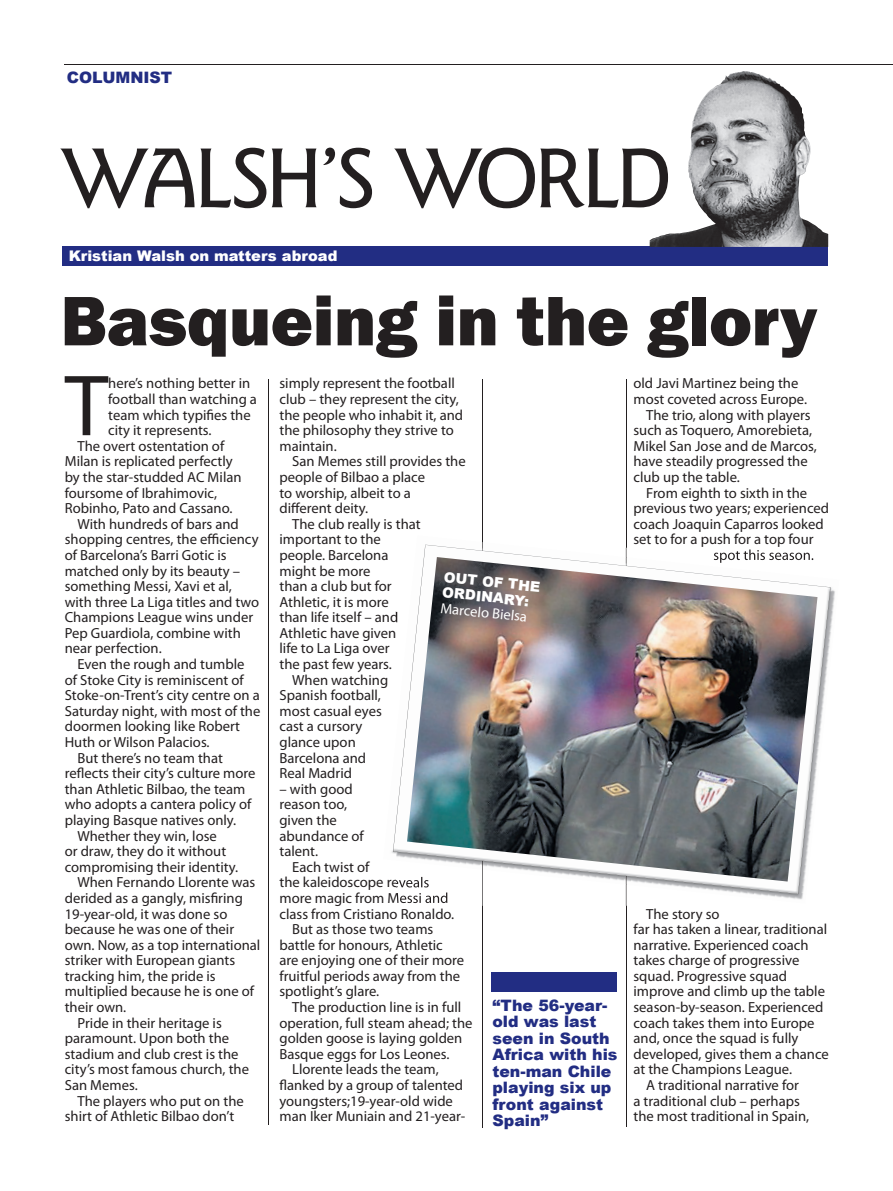
<style>
.page{position:relative;width:893px;height:1191px;background:#fff}
.page>*{position:absolute;margin:0;border:0;box-sizing:border-box;transform-origin:0 0}
.t1{font:87.45px "Myriad Pro";color:#231f20}
.t2{font:500 85.05px "Goudy Sans IT Cby BT";letter-spacing:-.06em;color:#231f20}
.t3{font:800 72.45px "Franklin Gothic";letter-spacing:-.005em;color:#231f20}
.t4{font:900 15.75px/16.5px "Arial";color:#222d83}
.t5{font:14.7px/15.6px "Myriad Pro";color:#231f20}
.t6{font:900 14.7px "Arial";color:#fff}
.t7{font:14.7px "Myriad Pro";color:#fff}
.t8{font:900 14.1px/15.5px "Arial";color:#fff}
</style>
<div class="page">
<hr style="left:269px;top:379px;width:1px;height:746px;background:#231f20">
<hr style="left:482px;top:378px;width:1px;height:749px;background:#231f20">
<hr style="left:626px;top:378px;width:1px;height:748px;background:#231f20">
<hr style="left:64px;top:64px;width:829px;height:1px;background:#231f20">
<div style="left:491px;top:972px;width:126px;height:20px;background:#222d83"></div>
<img style="left:393px;top:544px;width:437px;height:350px">
<img style="left:407px;top:557px;width:410px;height:324px">
<div style="left:62px;top:247px;width:766px;height:19px;background:#222d83"></div>
<img style="left:650px;top:71px;width:178px;height:176px">
<p class="t4" style="left:67px;top:68px;width:107px">COLUMNIST</p>
<h2 class="t2" style="left:61px;top:126px;width:613px">WALSH’S WORLD</h2>
<p class="t6" style="left:69px;top:245px;width:270px">Kristian Walsh on matters abroad</p>
<h3 class="t3" style="left:61px;top:274px;width:758px">Basqueing in the glory</h3>
<h1 class="t1" style="left:65px;top:352px;width:45px">T</h1>
<p class="t5" style="left:108px;top:375px;width:144px">here’s nothing better in</p>
<p class="t5" style="left:108px;top:391px;width:150px">football than watching a</p>
<p class="t5" style="left:108px;top:406px;width:144px">team which typifies the</p>
<p class="t5" style="left:108px;top:422px;width:105px">city it represents.</p>
<p class="t5" style="left:78px;top:438px;width:148px">The overt ostentation of</p>
<p class="t5" style="left:65px;top:453px;width:169px">Milan is replicated perfectly</p>
<p class="t5" style="left:65px;top:469px;width:178px">by the star-studded AC Milan</p>
<p class="t5" style="left:65px;top:484px;width:154px">foursome of Ibrahimovic,</p>
<p class="t5" style="left:65px;top:500px;width:169px">Robinho, Pato and Cassano.</p>
<p class="t5" style="left:78px;top:516px;width:163px">With hundreds of bars and</p>
<p class="t5" style="left:65px;top:531px;width:195px">shopping centres, the efficiency</p>
<p class="t5" style="left:65px;top:547px;width:163px">of Barcelona’s Barri Gotic is</p>
<p class="t5" style="left:65px;top:562px;width:177px">matched only by its beauty –</p>
<p class="t5" style="left:65px;top:578px;width:169px">something Messi, Xavi et al,</p>
<p class="t5" style="left:65px;top:594px;width:196px">with three La Liga titles and two</p>
<p class="t5" style="left:65px;top:609px;width:190px">Champions League wins under</p>
<p class="t5" style="left:65px;top:625px;width:178px">Pep Guardiola, combine with</p>
<p class="t5" style="left:65px;top:640px;width:98px">near perfection.</p>
<p class="t5" style="left:78px;top:656px;width:168px">Even the rough and tumble</p>
<p class="t5" style="left:65px;top:671px;width:181px">of Stoke City is reminiscent of</p>
<p class="t5" style="left:65px;top:687px;width:197px">Stoke-on-Trent’s city centre on a</p>
<p class="t5" style="left:65px;top:703px;width:197px">Saturday night, with most of the</p>
<p class="t5" style="left:65px;top:718px;width:177px">doormen looking like Robert</p>
<p class="t5" style="left:65px;top:734px;width:146px">Huth or Wilson Palacios.</p>
<p class="t5" style="left:78px;top:749px;width:147px">But there’s no team that</p>
<p class="t5" style="left:65px;top:765px;width:192px">reflects their city’s culture more</p>
<p class="t5" style="left:65px;top:781px;width:182px">than Athletic Bilbao, the team</p>
<p class="t5" style="left:65px;top:796px;width:188px">who adopts a cantera policy of</p>
<p class="t5" style="left:65px;top:812px;width:173px">playing Basque natives only.</p>
<p class="t5" style="left:78px;top:827px;width:141px">Whether they win, lose</p>
<p class="t5" style="left:65px;top:843px;width:163px">or draw, they do it without</p>
<p class="t5" style="left:65px;top:858px;width:175px">compromising their identity.</p>
<p class="t5" style="left:78px;top:874px;width:179px">When Fernando Llorente was</p>
<p class="t5" style="left:65px;top:890px;width:180px">derided as a gangly, misfiring</p>
<p class="t5" style="left:65px;top:905px;width:164px">19-year-old, it was done so</p>
<p class="t5" style="left:65px;top:921px;width:171px">because he was one of their</p>
<p class="t5" style="left:65px;top:936px;width:197px">own. Now, as a top international</p>
<p class="t5" style="left:65px;top:952px;width:172px">striker with European giants</p>
<p class="t5" style="left:65px;top:968px;width:153px">tracking him, the pride is</p>
<p class="t5" style="left:65px;top:983px;width:191px">multiplied because he is one of</p>
<p class="t5" style="left:65px;top:999px;width:63px">their own.</p>
<p class="t5" style="left:78px;top:1014px;width:146px">Pride in their heritage is</p>
<p class="t5" style="left:65px;top:1030px;width:166px">paramount. Upon both the</p>
<p class="t5" style="left:65px;top:1045px;width:175px">stadium and club crest is the</p>
<p class="t5" style="left:65px;top:1061px;width:186px">city’s most famous church, the</p>
<p class="t5" style="left:65px;top:1077px;width:74px">San Memes.</p>
<p class="t5" style="left:78px;top:1092px;width:168px">The players who put on the</p>
<p class="t5" style="left:65px;top:1108px;width:171px">shirt of Athletic Bilbao don’t</p>
<p class="t5" style="left:279px;top:375px;width:185px">simply represent the football club – they represent the city, the people who inhabit it, and the philosophy they strive to maintain.</p>
<p class="t5" style="left:292px;top:453px;width:175px">San Memes still provides the</p>
<p class="t5" style="left:279px;top:469px;width:147px">people of Bilbao a place</p>
<p class="t5" style="left:279px;top:484px;width:133px">to worship, albeit to a</p>
<p class="t5" style="left:279px;top:500px;width:90px">different deity.</p>
<p class="t5" style="left:292px;top:516px;width:130px">The club really is that</p>
<p class="t5" style="left:279px;top:531px;width:103px">important to the</p>
<p class="t5" style="left:279px;top:547px;width:110px">people. Barcelona</p>
<p class="t5" style="left:279px;top:562px;width:92px">might be more</p>
<p class="t5" style="left:279px;top:578px;width:114px">than a club but for</p>
<p class="t5" style="left:279px;top:594px;width:111px">Athletic, it is more</p>
<p class="t5" style="left:279px;top:609px;width:120px">than life itself – and</p>
<p class="t5" style="left:279px;top:625px;width:118px">Athletic have given</p>
<p class="t5" style="left:279px;top:640px;width:112px">life to La Liga over</p>
<p class="t5" style="left:279px;top:656px;width:114px">the past few years.</p>
<p class="t5" style="left:292px;top:671px;width:97px">When watching</p>
<p class="t5" style="left:279px;top:687px;width:103px">Spanish football,</p>
<p class="t5" style="left:279px;top:703px;width:104px">most casual eyes</p>
<p class="t5" style="left:279px;top:718px;width:84px">cast a cursory</p>
<p class="t5" style="left:279px;top:734px;width:78px">glance upon</p>
<p class="t5" style="left:279px;top:749px;width:88px">Barcelona and</p>
<p class="t5" style="left:279px;top:765px;width:74px">Real Madrid</p>
<p class="t5" style="left:279px;top:781px;width:86px">– with good reason too, given the abundance of talent.</p>
<p class="t5" style="left:292px;top:858px;width:79px">Each twist of</p>
<p class="t5" style="left:279px;top:874px;width:151px">the kaleidoscope reveals</p>
<p class="t5" style="left:279px;top:890px;width:170px">more magic from Messi and</p>
<p class="t5" style="left:279px;top:905px;width:176px">class from Cristiano Ronaldo.</p>
<p class="t5" style="left:292px;top:921px;width:143px">But as those two teams</p>
<p class="t5" style="left:279px;top:936px;width:165px">battle for honours, Athletic</p>
<p class="t5" style="left:279px;top:952px;width:186px">are enjoying one of their more</p>
<p class="t5" style="left:279px;top:968px;width:182px">fruitful periods away from the</p>
<p class="t5" style="left:279px;top:983px;width:101px">spotlight’s glare.</p>
<p class="t5" style="left:292px;top:999px;width:171px">The production line is in full</p>
<p class="t5" style="left:279px;top:1014px;width:194px">operation, full steam ahead; the</p>
<p class="t5" style="left:279px;top:1030px;width:184px">golden goose is laying golden</p>
<p class="t5" style="left:279px;top:1045px;width:172px">Basque eggs for Los Leones.</p>
<p class="t5" style="left:292px;top:1061px;width:148px">Llorente leads the team,</p>
<p class="t5" style="left:279px;top:1077px;width:185px">flanked by a group of talented</p>
<p class="t5" style="left:279px;top:1092px;width:175px">youngsters;19-year-old wide</p>
<p class="t5" style="left:279px;top:1108px;width:187px">man Iker Muniain and 21-year-</p>
<p class="t8" style="left:445px;top:568px;width:98px;rotate:6deg">OUT OF THE<br>ORDINARY:</p>
<p class="t7" style="left:442px;top:598px;width:89px;rotate:6deg">Marcelo Bielsa</p>
<p class="t4" style="left:492px;top:996px;width:127px">“The 56-year&shy;old was last seen in South<br>Africa with his ten-man Chile playing six up front against<br>Spain”</p>
<p class="t5" style="left:633px;top:375px;width:166px">old Javi Martinez being the</p>
<p class="t5" style="left:633px;top:391px;width:175px">most coveted across Europe.</p>
<p class="t5" style="left:646px;top:406px;width:166px">The trio, along with players</p>
<p class="t5" style="left:633px;top:422px;width:180px">such as Toquero, Amorebieta,</p>
<p class="t5" style="left:633px;top:438px;width:185px">Mikel San Jose and de Marcos,</p>
<p class="t5" style="left:633px;top:453px;width:176px">have steadily progressed the</p>
<p class="t5" style="left:633px;top:469px;width:108px">club up the table.</p>
<p class="t5" style="left:646px;top:484px;width:163px">From eighth to sixth in the</p>
<p class="t5" style="left:633px;top:500px;width:197px">previous two years; experienced</p>
<p class="t5" style="left:633px;top:516px;width:192px">coach Joaquin Caparros looked</p>
<p class="t5" style="left:633px;top:531px;width:182px">set to for a push for a top four</p>
<p class="t5" style="left:646px;top:905px;width:75px">The story so</p>
<p class="t5" style="left:633px;top:921px;width:195px">far has taken a linear, traditional</p>
<p class="t5" style="left:633px;top:936px;width:177px">narrative. Experienced coach</p>
<p class="t5" style="left:633px;top:952px;width:167px">takes charge of progressive</p>
<p class="t5" style="left:633px;top:968px;width:155px">squad. Progressive squad</p>
<p class="t5" style="left:633px;top:983px;width:193px">improve and climb up the table</p>
<p class="t5" style="left:633px;top:999px;width:192px">season-by-season. Experienced</p>
<p class="t5" style="left:633px;top:1014px;width:182px">coach takes them into Europe</p>
<p class="t5" style="left:633px;top:1030px;width:166px">and, once the squad is fully</p>
<p class="t5" style="left:633px;top:1045px;width:197px">developed, gives them a chance</p>
<p class="t5" style="left:633px;top:1061px;width:160px">at the Champions League.</p>
<p class="t5" style="left:646px;top:1077px;width:154px">A traditional narrative for</p>
<p class="t5" style="left:633px;top:1092px;width:168px">a traditional club – perhaps</p>
<p class="t5" style="left:633px;top:1108px;width:177px">the most traditional in Spain,</p>
</div>
